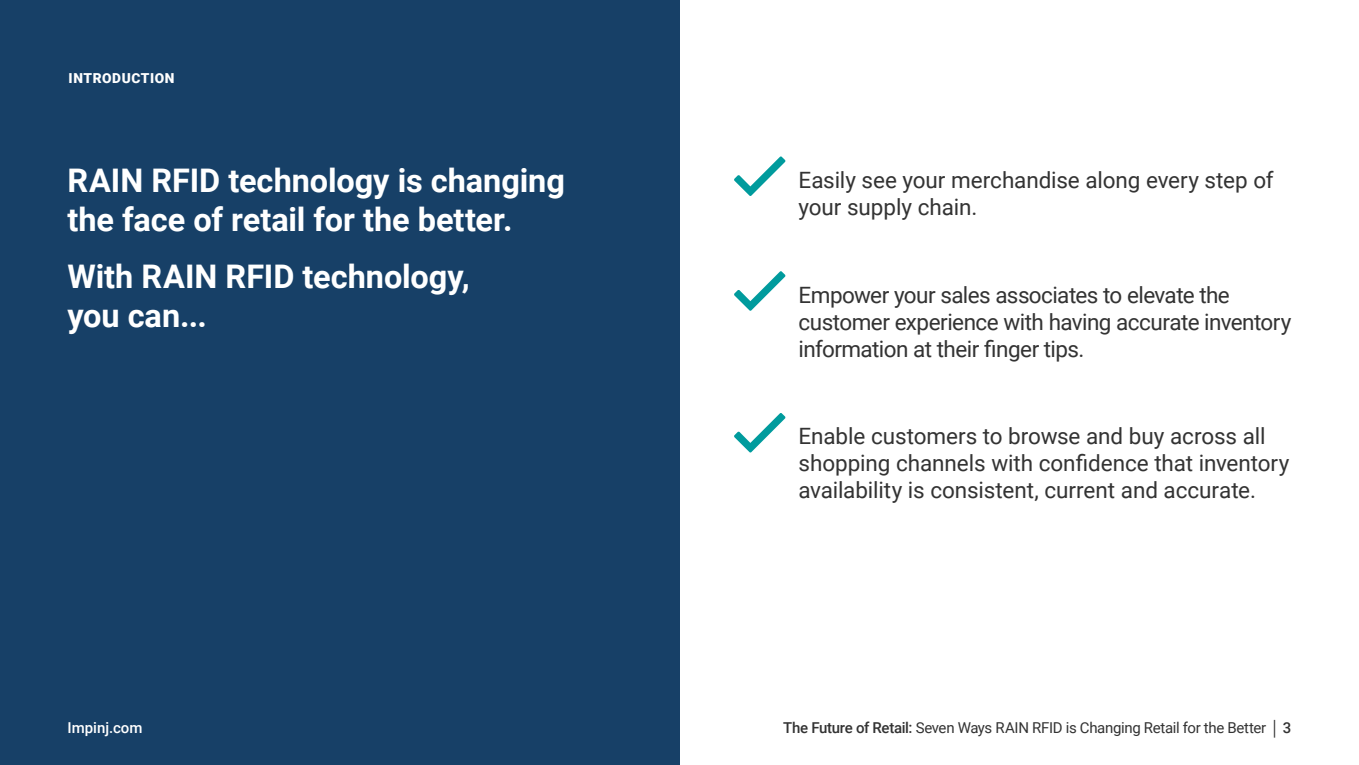
<style>
.page{position:relative;width:1359px;height:765px;background:#fff}
.page>*{position:absolute;margin:0;border:0;box-sizing:border-box;transform-origin:0 0}
.Big_Quote{font:700 32.5px/39px "Roboto";letter-spacing:-.005em;color:#fff}
.Big_Type{font:22.5px/27px "Roboto";letter-spacing:-.01em;color:#333}
.t1{font:15px "Roboto";letter-spacing:-.02em;color:#333}
.t2{font:500 15px "Roboto";color:#fff}
.t3{font:900 13.75px "Roboto";letter-spacing:.04em;color:#fff}
.s1{font-weight:500}
.s2{font-size:21px}
</style>
<div class="page">
<div style="left:0;top:0;width:679px;height:765px;background:#174067"></div>
<p class="t3" style="left:69px;top:68px;width:107px">INTRODUCTION</p>
<p class="Big_Quote" style="left:68px;top:159px;width:499px">RAIN RFID technology is changing the face of retail for the better.</p>
<p class="Big_Quote" style="left:68px;top:256px;width:404px">With RAIN RFID technology, you can...</p>
<p class="Big_Type" style="left:799px;top:165px;width:477px">Easily see your merchandise along every step of your supply chain.</p>
<p class="Big_Type" style="left:799px;top:280px;width:494px">Empower your sales associates to elevate the customer experience with having accurate inventory information at their finger tips.</p>
<p class="Big_Type" style="left:799px;top:422px;width:493px">Enable customers to browse and buy across all shopping channels with confidence that inventory availability is consistent, current and accurate.</p>
<p class="t2" style="left:68px;top:717px;width:77px">Impinj.com</p>
<p class="t1" style="left:783px;top:717px;width:510px"><span class="s1">The Future of Retail:</span> Seven Ways RAIN RFID is Changing Retail for the Better <span class="s2">|</span> <span class="s1">3</span></p>
</div>
